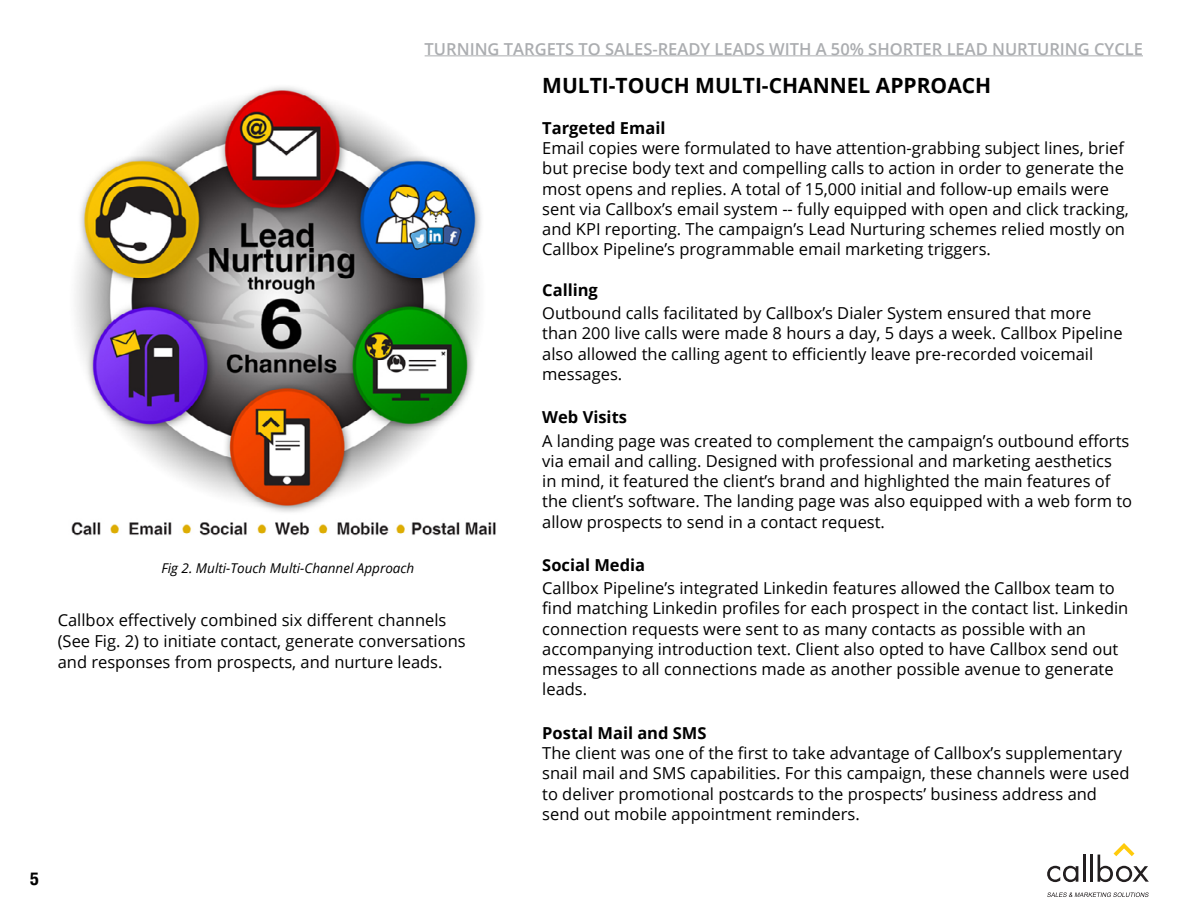
<style>
.page{position:relative;width:1188px;height:918px;background:#fff}
.page>*{position:absolute;margin:0;border:0;box-sizing:border-box;transform-origin:0 0}
.t1{font:700 21px "Open Sans";color:#000}
.t2{font:700 condensed 18px "Helvetica Neue LT Com";color:#000}
.t3{font:16.5px/20.2px "Open Sans";color:#000}
.t4{font:600 16.5px "Open Sans";color:#abadb0}
.t5{font:700 16.5px "Open Sans";color:#000}
.t6{font:italic 13.5px "Open Sans";color:#000}
</style>
<div class="page">
<hr style="left:425px;top:55px;width:718px;height:1px;background:#abadb0">
<svg style="left:1047px;top:892px;width:102px;height:5px"></svg>
<svg style="left:1047px;top:866px;width:31px;height:16px"></svg>
<hr style="left:1083px;top:855px;width:3px;height:27px;background:#231f20">
<hr style="left:1090px;top:855px;width:3px;height:27px;background:#231f20">
<svg style="left:1098px;top:843px;width:51px;height:39px"></svg>
<img style="left:71px;top:87px;width:425px;height:449px">
<p class="t2" style="left:30px;top:868px;width:10px">5</p>
<p class="t4" style="left:425px;top:37px;width:720px">TURNING TARGETS TO SALES-READY LEADS WITH A 50% SHORTER LEAD N URTURING CYCLE</p>
<p class="t1" style="left:542px;top:70px;width:451px">Multi-touch Multi-Channel Approach</p>
<p class="t5" style="left:542px;top:116px;width:125px">Targeted Email</p>
<p class="t3" style="left:542px;top:138px;width:588px">Email copies were formulated to have attention-grabbing subject lines, brief but precise body text and compelling calls to action in order to generate the most opens and replies. A total of 15,000 initial and follow-up emails were sent via Callbox’s email system -- fully equipped with open and click tracking, and KPI reporting. The campaign’s Lead Nurturing schemes relied mostly on Callbox Pipeline’s programmable email marketing triggers.</p>
<p class="t5" style="left:542px;top:278px;width:57px">Calling</p>
<p class="t3" style="left:542px;top:303px;width:582px">Outbound calls facilitated by Callbox’s Dialer System ensured that more than 200 live calls were made 8 hours a day, 5 days a week. Callbox Pipeline also allowed the calling agent to efficiently leave pre-recorded voicemail messages.</p>
<p class="t5" style="left:542px;top:406px;width:86px">Web Visits</p>
<p class="t3" style="left:542px;top:430px;width:591px">A landing page was created to complement the campaign’s outbound efforts via email and calling. Designed with professional and marketing aesthetics<br>in mind, it featured the client’s brand and highlighted the main features of the client’s software. The landing page was also equipped with a web form to allow prospects to send in a contact request.</p>
<p class="t5" style="left:542px;top:553px;width:104px">Social Media</p>
<p class="t3" style="left:542px;top:578px;width:588px">Callbox Pipeline’s integrated Linkedin features allowed the Callbox team to find matching Linkedin profiles for each prospect in the contact list. Linkedin connection requests were sent to as many contacts as possible with an accompanying introduction text. Client also opted to have Callbox send out messages to all connections made as another possible avenue to generate leads.</p>
<p class="t5" style="left:542px;top:721px;width:166px">Postal Mail and SMS</p>
<p class="t3" style="left:542px;top:743px;width:589px">The client was one of the first to take advantage of Callbox’s supplementary snail mail and SMS capabilities. For this campaign, these channels were used to deliver promotional postcards to the prospects’ business address and send out mobile appointment reminders.</p>
<p class="t6" style="left:162px;top:559px;width:254px">Fig 2. Multi-Touch Multi-Channel Approach</p>
<p class="t3" style="left:58px;top:609px;width:410px;line-height:21px">Callbox effectively combined six different channels (See Fig. 2) to initiate contact, generate conversations and responses from prospects, and nurture leads.</p>
</div>
